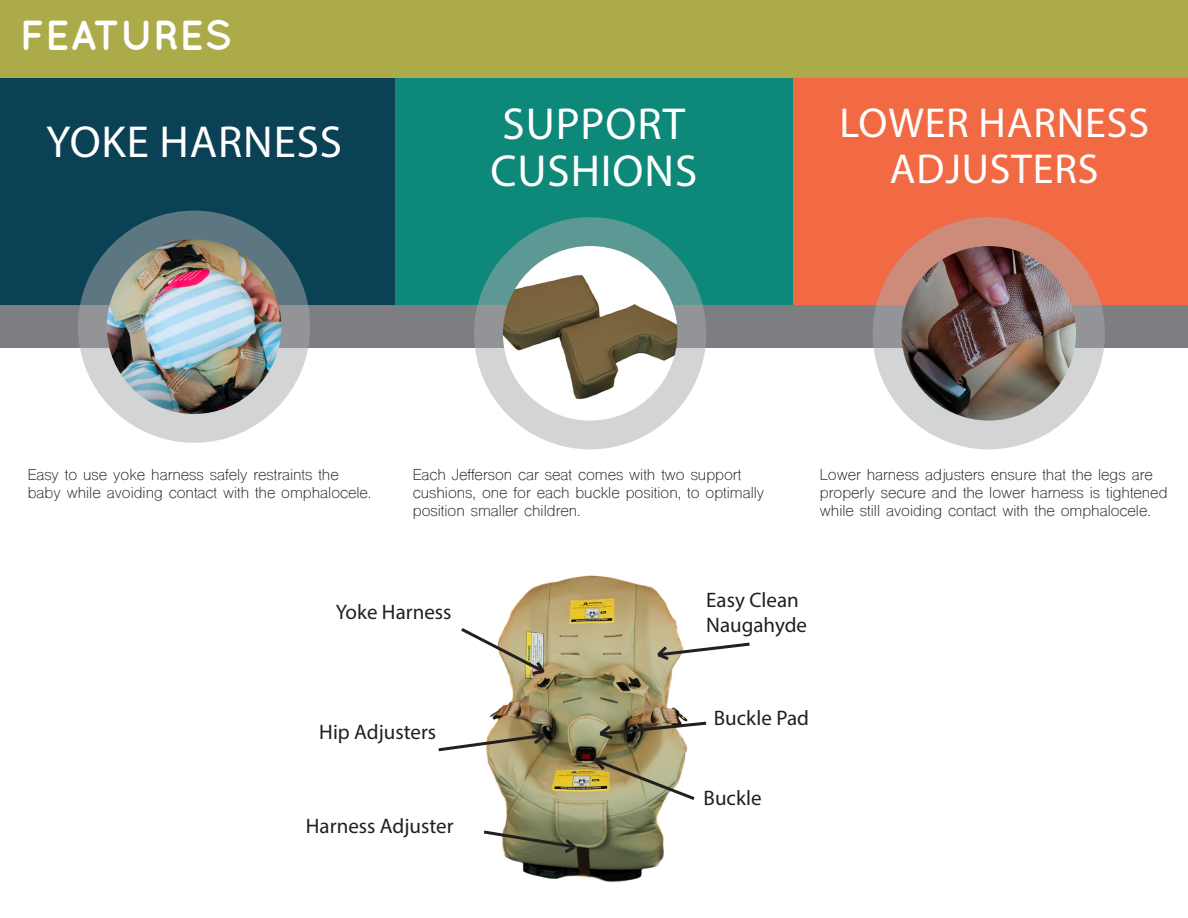
<style>
.page{position:relative;width:1188px;height:918px;background:#fff}
.page>*{position:absolute;margin:0;border:0;box-sizing:border-box;transform-origin:0 0}
.t1{font:45px "Myriad Pro";letter-spacing:.02em;color:#fff}
.t2{font:42px/46.5px "Myriad Pro";letter-spacing:.02em;color:#fff;text-align:center}
.t3{font:700 42px "Quicksand";color:#fff}
.t4{font:21px/25.2px "Myriad Pro";color:#231f20}
.t5{font:15px/18px "Shree Dev 0714";color:#231f20}
</style>
<div class="page">
<div style="left:0;top:70px;width:397px;height:246px;background:#0b4154"></div>
<div style="left:395px;top:70px;width:398px;height:246px;background:#0e8878"></div>
<div style="left:793px;top:70px;width:395px;height:246px;background:#f26a44"></div>
<div style="left:0;top:305px;width:1188px;height:46px;background:#7c7e81"></div>
<div style="left:0;top:349px;width:1188px;height:209px;background:#fff"></div>
<svg style="left:78px;top:211px;width:232px;height:232px;background:#97a3a9"></svg>
<img style="left:107px;top:239px;width:174px;height:175px;border-radius:87px">
<svg style="left:474px;top:217px;width:232px;height:232px;background:#99b2b2"></svg>
<img style="left:503px;top:246px;width:174px;height:175px;border-radius:87px">
<svg style="left:873px;top:217px;width:232px;height:232px;background:#c7aca7"></svg>
<img style="left:901px;top:246px;width:175px;height:175px;border-radius:87px">
<img style="left:486px;top:575px;width:202px;height:308px">
<svg style="left:483px;top:829px;width:96px;height:27px"></svg>
<svg style="left:461px;top:625px;width:87px;height:52px"></svg>
<svg style="left:591px;top:754px;width:104px;height:49px;background:#b0a982"></svg>
<svg style="left:654px;top:641px;width:96px;height:22px"></svg>
<svg style="left:438px;top:728px;width:110px;height:25px"></svg>
<div style="left:0;top:0;width:1188px;height:78px;background:#acab49"></div>
<svg style="left:597px;top:720px;width:110px;height:22px"></svg>
<p class="t3" style="left:19px;top:10px;width:214px">FEATURES</p>
<p class="t1" style="left:46px;top:114px;width:298px">YOKE HARNESS</p>
<p class="t1" style="left:503px;top:97px;width:184px">SUPPORT</p>
<p class="t1" style="left:491px;top:143px;width:208px">CUSHIONS</p>
<p class="t2" style="left:840px;top:99px;width:311px">LOWER HARNESS<br>ADJUSTERS</p>
<p class="t5" style="left:28px;top:467px;width:345px">Easy to use yoke harness safely restraints the baby while avoiding contact with the omphalocele.</p>
<p class="t5" style="left:413px;top:467px;width:353px">Each Jefferson car seat comes with two support cushions, one for each buckle position, to optimally position smaller children.</p>
<p class="t5" style="left:820px;top:467px;width:349px">Lower harness adjusters ensure that the legs are properly secure and the lower harness is tightened while still avoiding contact with the omphalocele.</p>
<p class="t4" style="left:336px;top:599px;width:117px">Yoke Harness</p>
<p class="t4" style="left:319px;top:719px;width:119px">Hip Adjusters</p>
<p class="t4" style="left:306px;top:813px;width:149px">Harness Adjuster</p>
<p class="t4" style="left:706px;top:587px;width:102px">Easy Clean<br>Naugahyde</p>
<p class="t4" style="left:714px;top:705px;width:97px">Buckle Pad</p>
<p class="t4" style="left:704px;top:785px;width:60px">Buckle</p>
</div>
